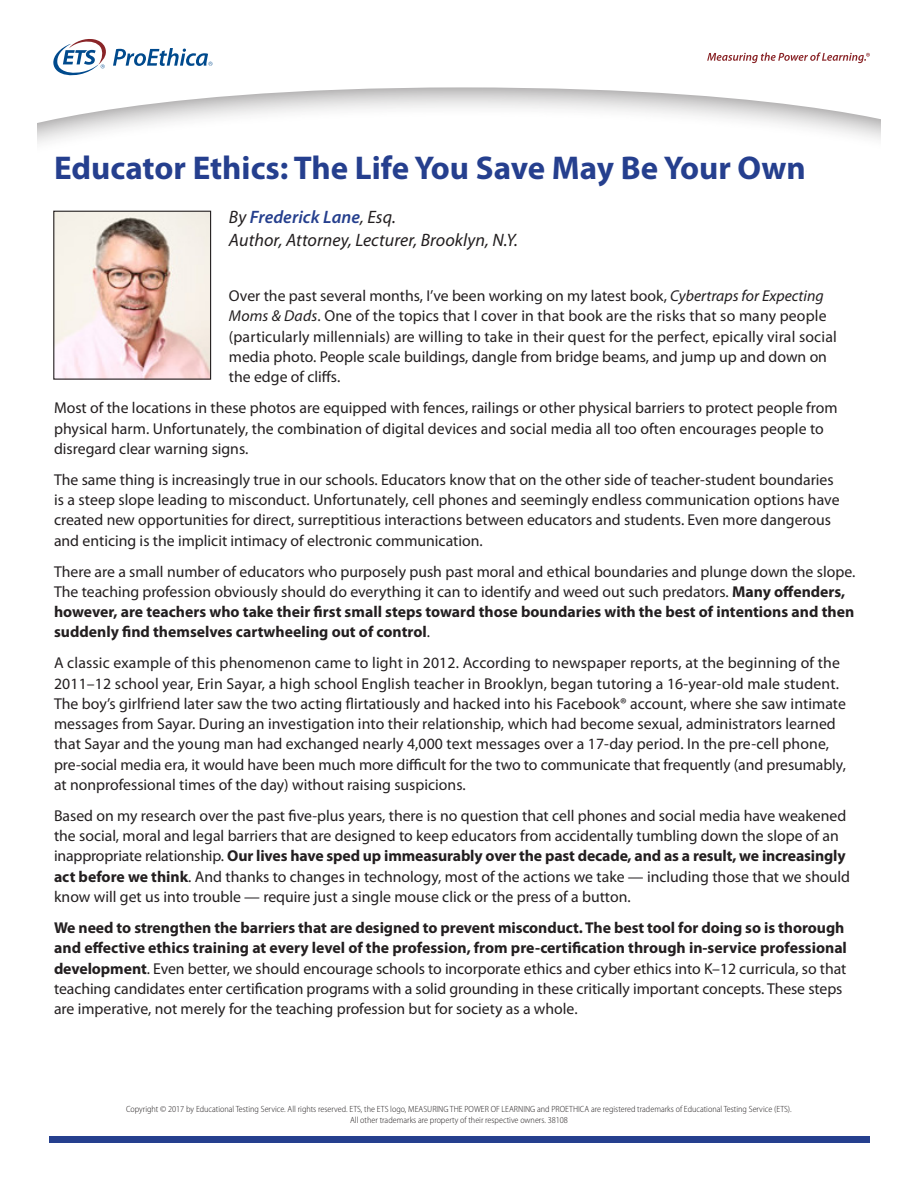
<style>
.page{position:relative;width:918px;height:1188px;background:#fff}
.page>*{position:absolute;margin:0;border:0;box-sizing:border-box;transform-origin:0 0}
.t1{font:700 33px "Myriad Pro";color:#253f8e}
.P__author{font:italic 18px/22.5px "Myriad Pro";letter-spacing:.005em;color:#231f20}
.P__copy{font:15.75px/20.2px "Myriad Pro";color:#231f20}
.P__copyright{font:300 semi-condensed 9px/10.8px "Myriad Pro";color:#231f20;text-align:center}
.s1{font-weight:600;color:#253f8e}
.s2{font-style:italic}
.s3{font-weight:700}
</style>
<div class="page">
<img style="left:55px;top:213px;width:154px;height:165px">
<div style="left:53px;top:211px;width:158px;height:169px;border:1px solid #231f20"></div>
<svg style="left:38px;top:62px;width:842px;height:75px"></svg>
<svg style="left:707px;top:52px;width:163px;height:11px"></svg>
<svg style="left:53px;top:39px;width:159px;height:37px"></svg>
<div style="left:49px;top:1136px;width:820px;height:6px;background:#253f8e"></div>
<h1 class="t1" style="left:54px;top:150px;width:753px">Educator Ethics: The Life You Save May Be Your Own</h1>
<p class="P__author" style="left:229px;top:206px;width:291px">By <span class="s1">Frederick Lane</span>, Esq.<br>Author, Attorney, Lecturer, Brooklyn, N.Y.</p>
<p class="P__copy" style="left:229px;top:286px;width:609px">Over the past several months, I’ve been working on my latest book, <span class="s2">Cybertraps for Expecting Moms &amp; Dads</span>. One of the topics that I cover in that book are the risks that so many people (particularly millennials) are willing to take in their quest for the perfect, epically viral social media photo. People scale buildings, dangle from bridge beams, and jump up and down on the edge of cliffs.</p>
<p class="P__copy" style="left:54px;top:398px;width:785px">Most of the locations in these photos are equipped with fences, railings or other physical barriers to protect people from physical harm. Unfortunately, the combination of digital devices and social media all too often encourages people to disregard clear warning signs.</p>
<p class="P__copy" style="left:54px;top:470px;width:787px">The same thing is increasingly true in our schools. Educators know that on the other side of teacher-student boundaries is a steep slope leading to misconduct. Unfortunately, cell phones and seemingly endless communication options have created new opportunities for direct, surreptitious interactions between educators and students. Even more dangerous and enticing is the implicit intimacy of electronic communication.</p>
<p class="P__copy" style="left:54px;top:562px;width:803px">There are a small number of educators who purposely push past moral and ethical boundaries and plunge down the slope.<br>The teaching profession obviously should do everything it can to identify and weed out such predators. <span class="s3">Many offenders, however, are teachers who take their first small steps toward those boundaries with the best of intentions and then suddenly find themselves cartwheeling out of control</span>.</p>
<p class="P__copy" style="left:54px;top:653px;width:794px">A classic example of this phenomenon came to light in 2012. According to newspaper reports, at the beginning of the 2011–12 school year, Erin Sayar, a high school English teacher in Brooklyn, began tutoring a 16-year-old male student.<br>The boy’s girlfriend later saw the two acting flirtatiously and hacked into his Facebook® account, where she saw intimate messages from Sayar. During an investigation into their relationship, which had become sexual, administrators learned that Sayar and the young man had exchanged nearly 4,000 text messages over a 17-day period. In the pre-cell phone, pre-social media era, it would have been much more difficult for the two to communicate that frequently (and presumably, at nonprofessional times of the day) without raising suspicions.</p>
<p class="P__copy" style="left:54px;top:806px;width:798px">Based on my research over the past five-plus years, there is no question that cell phones and social media have weakened the social, moral and legal barriers that are designed to keep educators from accidentally tumbling down the slope of an inappropriate relationship. <span class="s3">Our lives have sped up immeasurably over the past decade, and as a result, we increasingly act before we think</span>. And thanks to changes in technology, most of the actions we take — including those that we should know will get us into trouble — require just a single mouse click or the press of a button.</p>
<p class="P__copy" style="left:54px;top:918px;width:794px"><span class="s3">We need to strengthen the barriers that are designed to prevent misconduct. The best tool for doing so is thorough and effective ethics training at every level of the profession, from pre-certification through in-service professional development</span>. Even better, we should encourage schools to incorporate ethics and cyber ethics into K–12 curricula, so that teaching candidates enter certification programs with a solid grounding in these critically important concepts. These steps are imperative, not merely for the teaching profession but for society as a whole.</p>
<p class="P__copyright" style="left:126px;top:1104px;width:667px">Copyright © 2017 by Educational Testing Service. All rights reserved. ETS, the ETS logo, MEASURING THE POWER OF LEARNING and PROETHICA are registered trademarks of Educational Testing Service (ETS).<br>All other trademarks are property of their respective owners. 38108</p>
</div>
